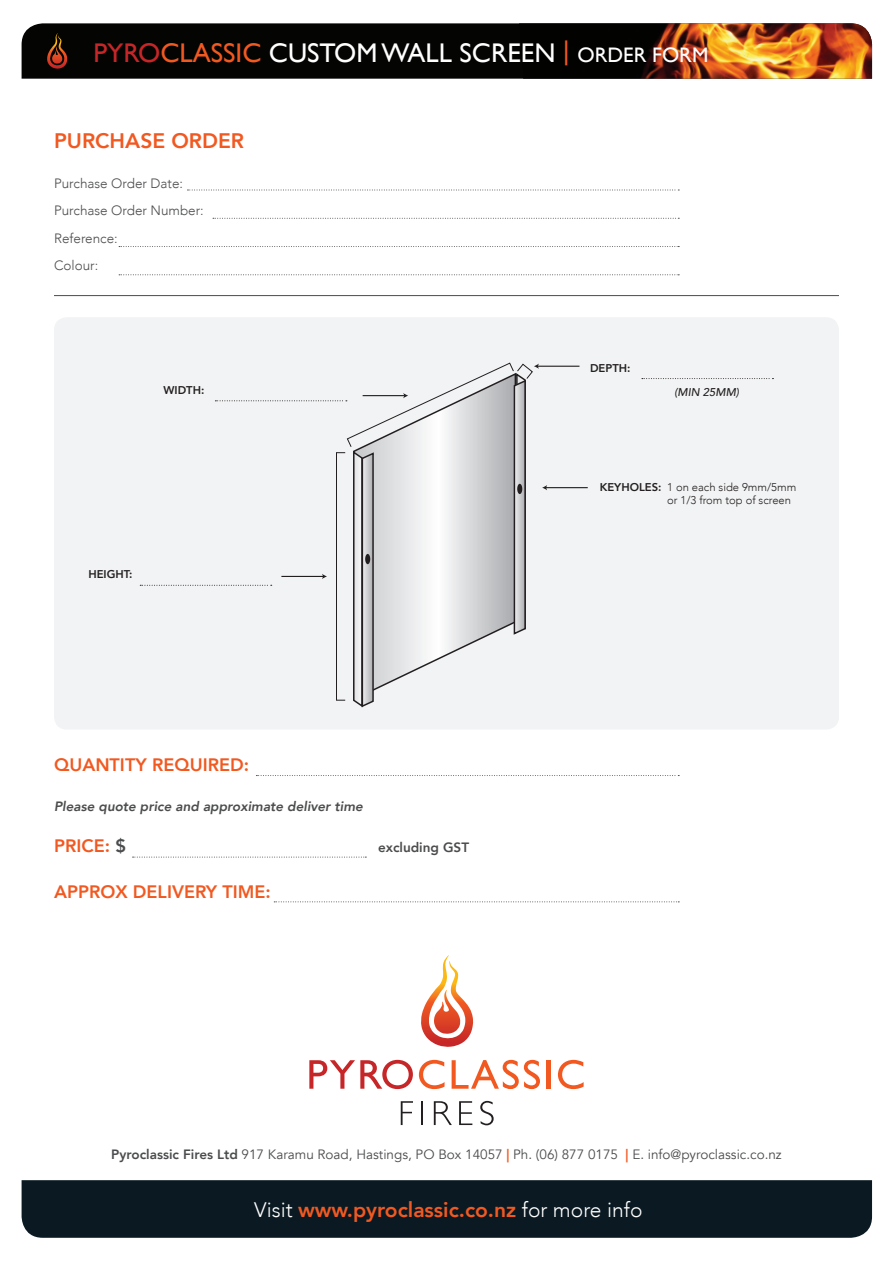
<style>
.page{position:relative;width:893px;height:1263px;background:#fff}
.page>*{position:absolute;margin:0;border:0;box-sizing:border-box;transform-origin:0 0}
.t1{font:27px "Gill Sans";color:#fff}
.t2{font:800 21px "Avenir";color:#f15921}
.t3{font:800 18px "Avenir";color:#f15921}
.t4{font:13.5px "Avenir";color:#4b4c4d}
.t5{font:300 13.5px "Avenir";color:#4b4c4d}
.t6{font:italic 800 13.5px "Avenir";color:#4b4c4d}
.t7{font:800 13.5px "Avenir";color:#4b4c4d}
.t8{font:300 11.25px/13.5px "Avenir";color:#231f20}
.t9{font:800 11.25px "Avenir";color:#231f20}
.t10{font:italic 500 11.25px "Avenir";color:#231f20}
.s1{color:#c62627}
.s2{color:#f15921}
.s3{font-size:21px}
.s4{color:#4b4c4d}
.s5{font-weight:800}
.s6{font-weight:800;color:#f15921}
.s7{font-weight:300;color:#fff}
</style>
<div class="page">
<div style="left:22px;top:23px;width:497px;height:56px;background:#040503"></div>
<img style="left:519px;top:23px;width:353px;height:56px">
<svg style="left:47px;top:33px;width:20px;height:36px"></svg>
<div style="left:54px;top:317px;width:785px;height:412px;background:#f2f3f4;border-radius:13px"></div>
<div style="left:22px;top:1180px;width:850px;height:58px;background:#0b1a22"></div>
<svg style="left:309px;top:1060px;width:104px;height:29px"></svg>
<svg style="left:419px;top:1060px;width:26px;height:29px"></svg>
<svg style="left:452px;top:1060px;width:88px;height:29px"></svg>
<hr style="left:547px;top:1060px;width:4px;height:29px;background:#f15921">
<svg style="left:558px;top:1060px;width:26px;height:29px"></svg>
<svg style="left:401px;top:1101px;width:12px;height:24px"></svg>
<hr style="left:421px;top:1101px;width:2px;height:24px;background:#231f20">
<svg style="left:434px;top:1101px;width:18px;height:24px"></svg>
<svg style="left:459px;top:1101px;width:13px;height:24px"></svg>
<svg style="left:480px;top:1101px;width:14px;height:24px"></svg>
<svg style="left:421px;top:955px;width:52px;height:92px"></svg>
<hr style="left:54px;top:295px;width:785px;height:1px;background:#4b4c4d">
<svg style="left:119px;top:274px;width:560px;height:1px"></svg>
<svg style="left:256px;top:775px;width:423px;height:1px"></svg>
<svg style="left:133px;top:857px;width:233px;height:1px"></svg>
<svg style="left:274px;top:901px;width:405px;height:1px"></svg>
<svg style="left:119px;top:246px;width:560px;height:1px"></svg>
<svg style="left:213px;top:218px;width:466px;height:1px"></svg>
<svg style="left:187px;top:190px;width:492px;height:1px"></svg>
<hr style="left:537px;top:366px;width:42px;height:1px;background:#231f20">
<svg style="left:642px;top:378px;width:131px;height:1px"></svg>
<hr style="left:546px;top:487px;width:42px;height:1px;background:#231f20">
<svg style="left:140px;top:362px;width:407px;height:346px"></svg>
<div style="left:365px;top:554px;width:5px;height:10px;background:#231f20;border-radius:50%"></div>
<p class="t1" style="left:94px;top:37px;width:616px"><span class="s1">PYRO</span><span class="s2">CLASSIC</span> CUSTOM WALL SCREEN <span class="s2">|</span> <span class="s3">ORDER FORM</span></p>
<p class="t2" style="left:54px;top:124px;width:192px">PURCHASE ORDER</p>
<p class="t5" style="left:54px;top:175px;width:131px">Purchase Order Date:</p>
<p class="t5" style="left:54px;top:203px;width:151px">Purchase Order Number:</p>
<p class="t5" style="left:54px;top:230px;width:65px">Reference:</p>
<p class="t5" style="left:54px;top:257px;width:46px">Colour:</p>
<p class="t9" style="left:163px;top:381px;width:42px">WIDTH:</p>
<p class="t9" style="left:88px;top:566px;width:46px">HEIGHT:</p>
<p class="t3" style="left:54px;top:751px;width:196px">QUANTITY REQUIRED:</p>
<p class="t6" style="left:54px;top:799px;width:310px">Please quote price and approximate deliver time</p>
<p class="t3" style="left:54px;top:832px;width:73px">PRICE: <span class="s4">$</span></p>
<p class="t7" style="left:378px;top:837px;width:93px">excluding GST</p>
<p class="t3" style="left:54px;top:877px;width:218px">APPROX DELIVERY TIME:</p>
<p class="t9" style="left:590px;top:359px;width:42px">DEPTH:</p>
<p class="t10" style="left:674px;top:385px;width:66px">(MIN 25MM)</p>
<p class="t8" style="left:667px;top:480px;width:131px;text-indent:-68px"><span class="s5">KEYHOLES:</span> 1 on each side 9mm/5mm or 1/3 from top of screen</p>
<p class="t4" style="left:111px;top:1146px;width:672px"><span class="s5">Pyroclassic Fires Ltd</span> 917 Karamu Road, Hastings, PO Box 14057 <span class="s6">|</span> Ph. (06) 877 0175 <span class="s6">|</span> E. info@pyroclassic.co.nz</p>
<p class="t2" style="left:254px;top:1193px;width:390px"><span class="s7">Visit</span> www.pyroclassic.co.nz <span class="s7">for more info</span></p>
</div>
